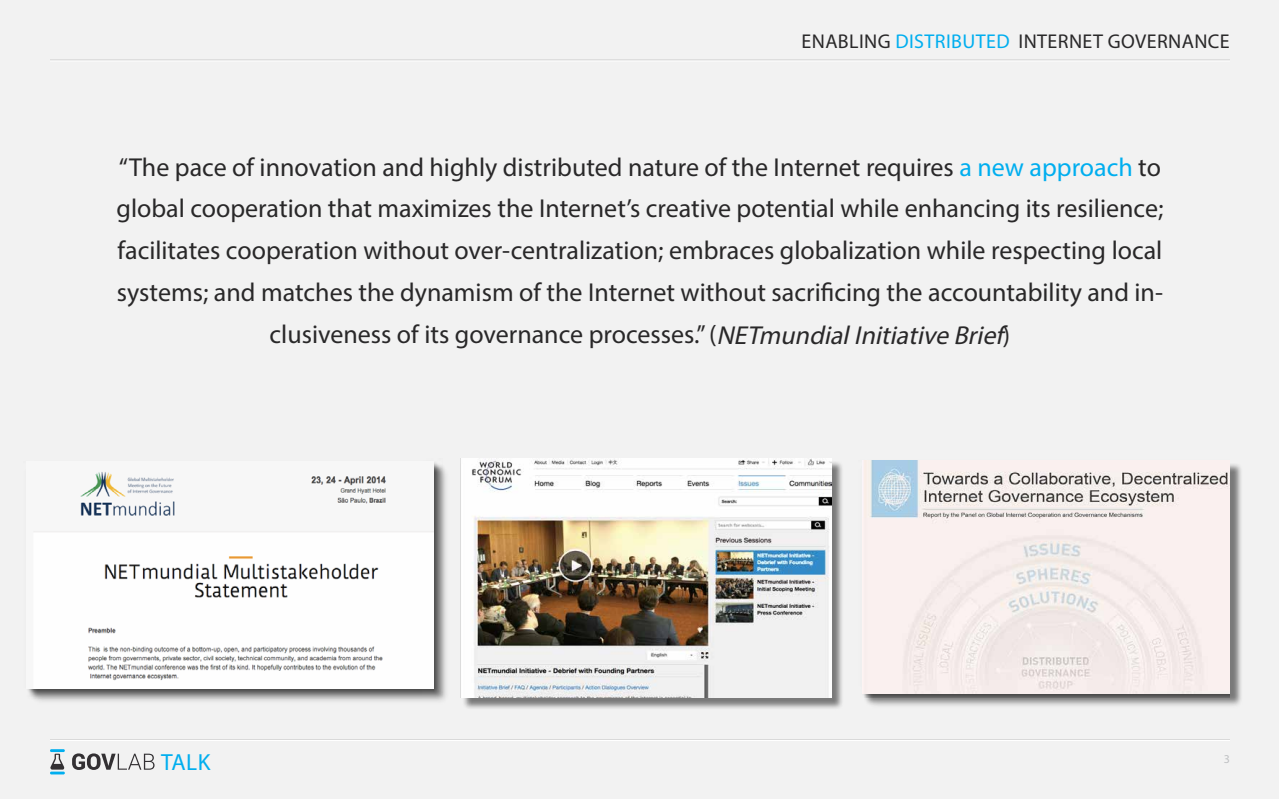
<style>
.page{position:relative;width:1280px;height:800px;background:#f2f2f2}
.page>*{position:absolute;margin:0;border:0;box-sizing:border-box;transform-origin:0 0}
.t1{font:26px/42px "Myriad Pro";color:#292829;text-align:center}
.t2{font:23.4px "Myriad Pro";color:#00aeef}
.t3{font:20px "Myriad Pro";letter-spacing:.02em;color:#292829}
.t4{font:12px "Myriad Pro";color:#bfc1c3}
.s1{color:#00aeef}
.s2{font-style:italic}
</style>
<div class="page">
<hr style="left:50px;top:739px;width:1180px;height:1px;background:#d9d9d9">
<hr style="left:50px;top:60px;width:1180px;height:2px;background:#fff">
<hr style="left:50px;top:740px;width:1180px;height:1px;background:#fff">
<svg style="left:50px;top:749px;width:15px;height:25px"></svg>
<svg style="left:72px;top:753px;width:83px;height:17px"></svg>
<div style="left:28px;top:463px;width:423px;height:243px;background:#000;opacity:.5"></div>
<img style="left:28px;top:462px;width:415px;height:236px">
<img style="left:28px;top:462px;width:405px;height:226px">
<div style="left:462px;top:460px;width:381px;height:251px;background:#000;opacity:.5"></div>
<img style="left:461px;top:458px;width:370px;height:240px">
<div style="left:863px;top:462px;width:380px;height:248px;background:#000;opacity:.5"></div>
<img style="left:863px;top:460px;width:367px;height:238px">
<img style="left:862px;top:461px;width:368px;height:233px">
<p class="t3" style="left:802px;top:29px;width:430px">ENABLING <span class="s1">DISTRIBUTED</span> INTERNET GOVERNANCE</p>
<p class="t1" style="left:116px;top:145px;width:1048px">“The pace of innovation and highly distributed nature of the Internet requires <span class="s1">a new approach</span> to global cooperation that maximizes the Internet’s creative potential while enhancing its resilience; facilitates cooperation without over-centralization; embraces globalization while respecting local systems; and matches the dynamism of the Internet without sacrificing the accountability and in&shy;clusiveness of its governance processes.” (<span class="s2">NETmundialInitiative Brief</span>)</p>
<p class="t2" style="left:161px;top:748px;width:51px">TALK</p>
<p class="t4" style="left:1224px;top:751px;width:8px">3</p>
</div>
